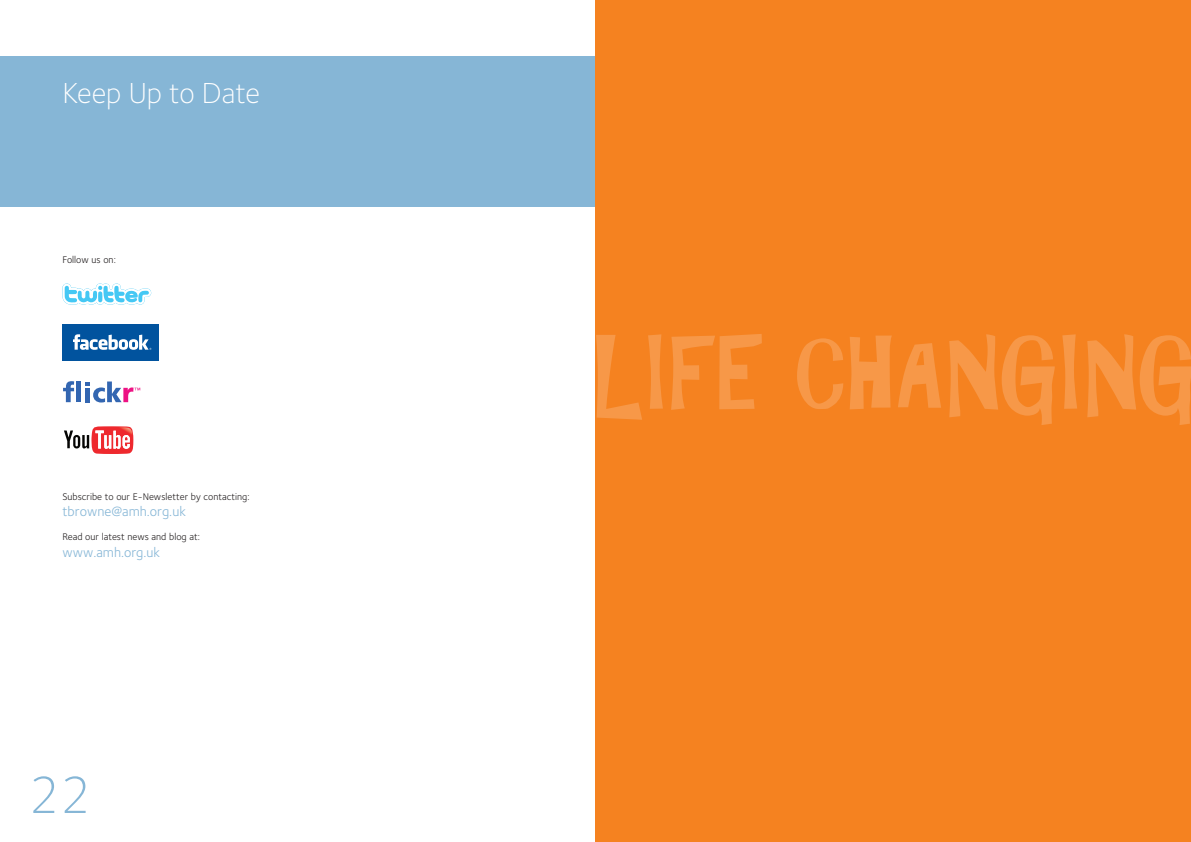
<style>
.page{position:relative;width:1191px;height:842px;background:#fff}
.page>*{position:absolute;margin:0;border:0;box-sizing:border-box;transform-origin:0 0}
.t1{font:91.8px "Gilligans Island";color:#f79848}
.t2{font:300 54px "Foundry Sterling";color:#86b6d6}
.t3{font:300 30px "Foundry Sterling";color:#fff}
.t4{font:14px "Foundry Sterling";color:#86b6d6}
.t5{font:10px "Foundry Sterling";color:#231f20}
</style>
<div class="page">
<div style="left:0;top:57px;width:595px;height:150px;background:#86b6d6"></div>
<div style="left:595px;top:0;width:596px;height:842px;background:#f58220"></div>
<svg style="left:64px;top:283px;width:87px;height:22px"></svg>
<svg style="left:64px;top:426px;width:69px;height:28px"></svg>
<div style="left:63px;top:324px;width:96px;height:36px;background:#01539e"></div>
<svg style="left:73px;top:334px;width:78px;height:16px"></svg>
<svg style="left:63px;top:381px;width:11px;height:21px"></svg>
<hr style="left:77px;top:381px;width:4px;height:21px;background:#3366b1">
<svg style="left:85px;top:381px;width:55px;height:21px"></svg>
<h3 class="t3" style="left:62px;top:75px;width:199px">Keep Up to Date</h3>
<p class="t5" style="left:62px;top:254px;width:55px">Follow us on:</p>
<p class="t5" style="left:62px;top:490px;width:189px">Subscribe to our E-Newsletter by contacting:</p>
<h3 class="t4" style="left:62px;top:504px;width:125px">tbrowne@amh.org.uk</h3>
<p class="t5" style="left:62px;top:531px;width:139px">Read our latest news and blog at:</p>
<h3 class="t4" style="left:62px;top:544px;width:99px">www.amh.org.uk</h3>
<h2 class="t2" style="left:28px;top:764px;width:64px">22</h2>
<h1 class="t1" style="left:595px;top:329px;width:606px">LIFE CHANGING</h1>
</div>
